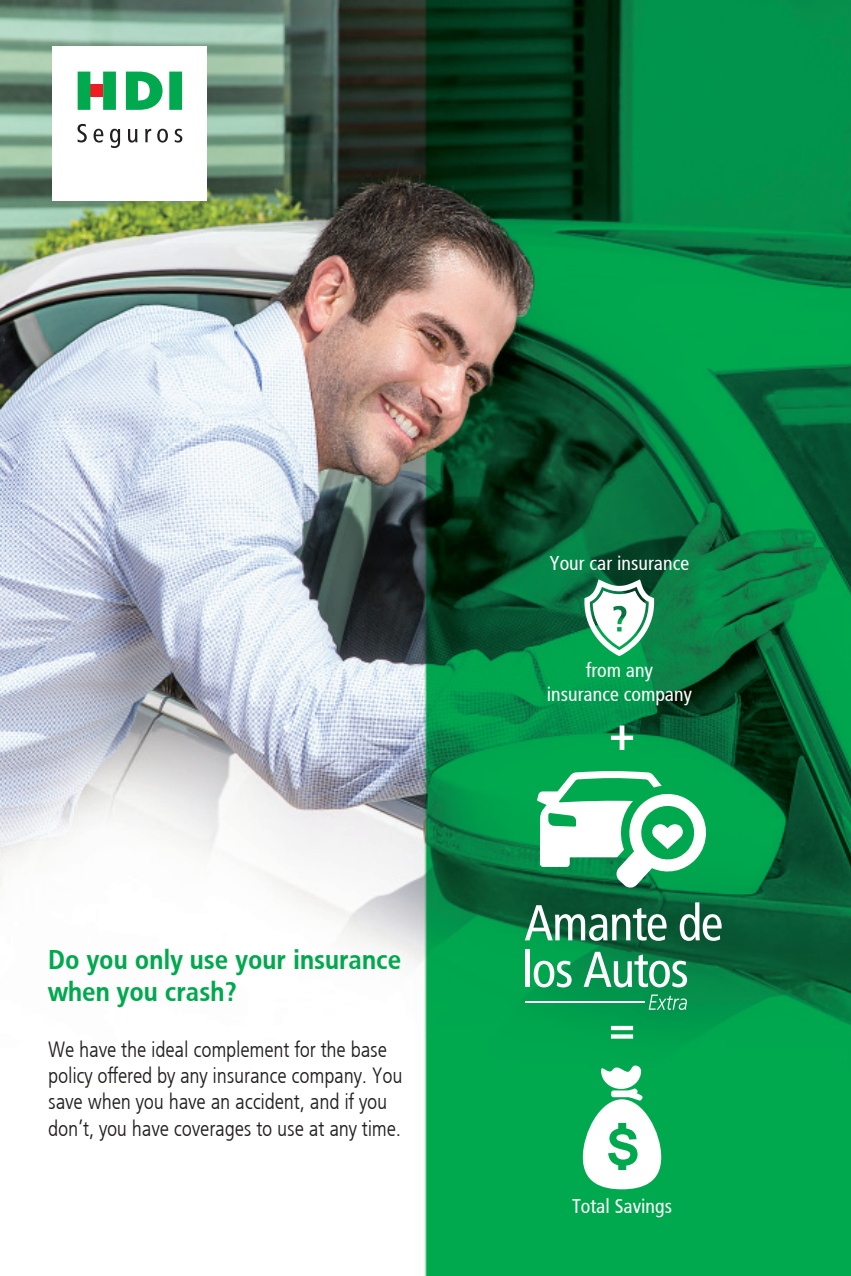
<style>
.page{position:relative;width:851px;height:1276px;background:#fff}
.page>*{position:absolute;margin:0;border:0;box-sizing:border-box;transform-origin:0 0}
.t1{font:27px/32.4px "HDI Gerling Sans Cond Bold";color:#00a84e}
.t2{font:22px/26.4px "HDI Gerling Sans Cond Light";letter-spacing:-.01em;color:#231f20}
.t3{font:19.8px/23.8px "HDI Gerling Sans Cond Regular";color:#fff;text-align:center}
</style>
<div class="page">
<img style="left:0;top:0;width:850px;height:1275px">
<div style="left:52px;top:46px;width:155px;height:155px;background:#fff"></div>
<svg style="left:126px;top:72px;width:36px;height:38px"></svg>
<svg style="left:169px;top:72px;width:13px;height:38px"></svg>
<div style="left:90px;top:84px;width:13px;height:13px;background:#ee1d23"></div>
<svg style="left:103px;top:72px;width:13px;height:38px"></svg>
<svg style="left:78px;top:72px;width:12px;height:38px"></svg>
<svg style="left:77px;top:124px;width:10px;height:18px"></svg>
<svg style="left:94px;top:129px;width:9px;height:14px"></svg>
<svg style="left:110px;top:129px;width:10px;height:19px"></svg>
<svg style="left:128px;top:129px;width:9px;height:14px"></svg>
<svg style="left:145px;top:129px;width:6px;height:13px"></svg>
<svg style="left:157px;top:129px;width:11px;height:14px"></svg>
<svg style="left:175px;top:129px;width:7px;height:14px"></svg>
<svg style="left:584px;top:579px;width:70px;height:77px"></svg>
<svg style="left:582px;top:1064px;width:79px;height:125px"></svg>
<svg style="left:611px;top:725px;width:22px;height:25px"></svg>
<svg style="left:611px;top:1034px;width:22px;height:4px"></svg>
<hr style="left:611px;top:1026px;width:22px;height:4px;background:#fff">
<svg style="left:537px;top:770px;width:173px;height:118px"></svg>
<svg style="left:524px;top:905px;width:142px;height:36px"></svg>
<svg style="left:679px;top:902px;width:42px;height:39px"></svg>
<hr style="left:525px;top:949px;width:4px;height:38px;background:#fff">
<svg style="left:533px;top:960px;width:38px;height:27px"></svg>
<svg style="left:583px;top:951px;width:104px;height:36px"></svg>
<hr style="left:524px;top:1001px;width:120px;height:2px;background:#fff">
<svg style="left:648px;top:994px;width:38px;height:16px"></svg>
<p class="t1" style="left:48px;top:944px;width:354px">Do you only use your insurance when you crash?</p>
<p class="t2" style="left:48px;top:1036px;width:356px">We have the ideal complement for the base policy offered by any insurance company. You save when you have an accident, and if you don’t, you have coverages to use at any time.</p>
<p class="t3" style="left:549px;top:551px;width:141px">Your car insurance</p>
<p class="t3" style="left:546px;top:658px;width:146px">from any<br>insurance company</p>
<p class="t3" style="left:572px;top:1194px;width:101px">Total Savings</p>
</div>
